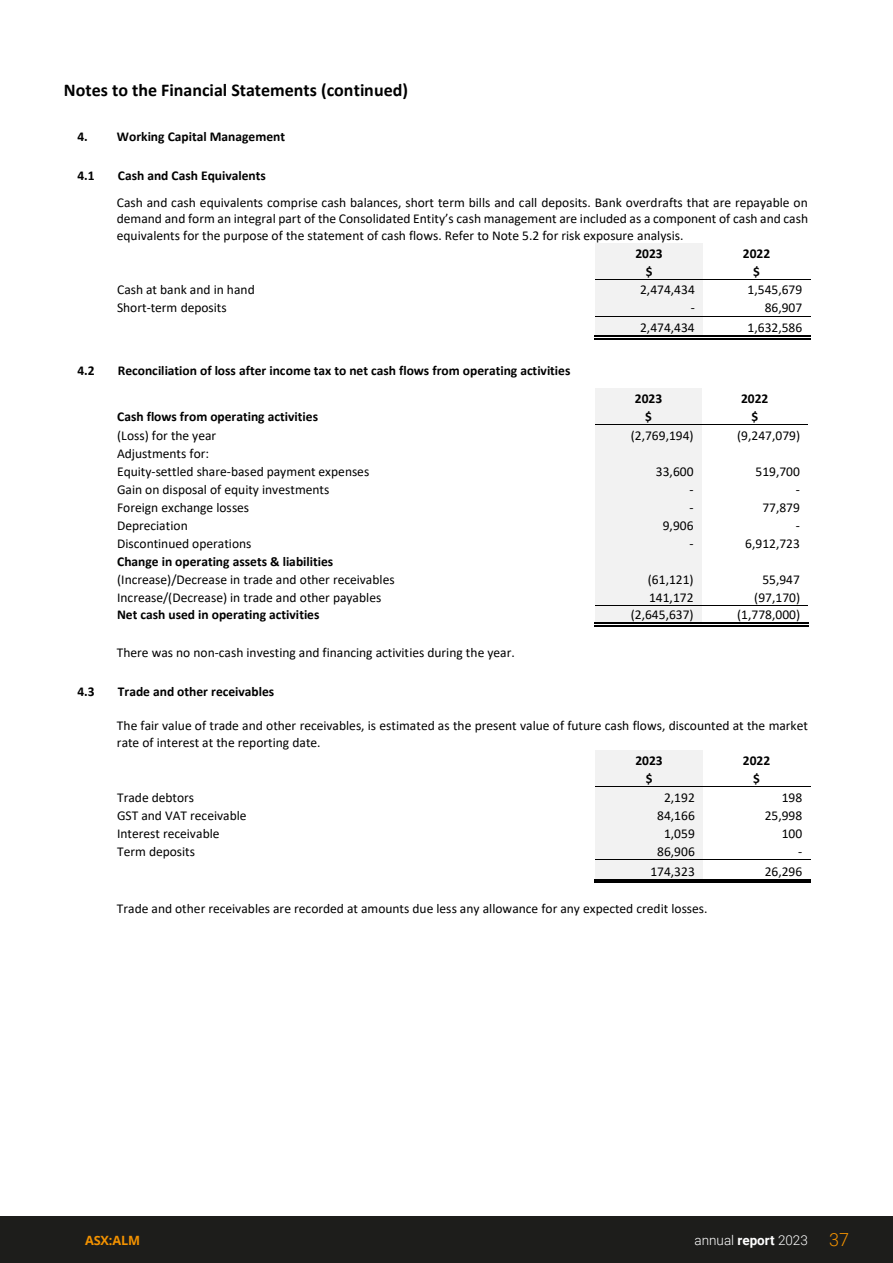
<style>
.page{position:relative;width:893px;height:1263px;background:#fff}
.page>*{position:absolute;margin:0;border:0;box-sizing:border-box;transform-origin:0 0}
.t1{font:700 18px "Calibri";color:#000}
.t2{font:13.5px/16.4px "Calibri";color:#000}
.t3{font:700 13.5px "Calibri";color:#000}
.t4{font:300 13.5px "Roboto";color:#fff}
.t5{font:700 12.75px "Open Sans";letter-spacing:-.01em;color:#f39200}
.s1{font-weight:700}
.s2{font-size:18px;color:#f39200}
</style>
<div class="page">
<div style="left:0;top:1216px;width:893px;height:47px;background:#1d1d1b"></div>
<div style="left:595px;top:243px;width:108px;height:18px;background:#f2f2f2"></div>
<div style="left:595px;top:261px;width:108px;height:18px;background:#f2f2f2"></div>
<div style="left:595px;top:280px;width:108px;height:18px;background:#f2f2f2"></div>
<hr style="left:595px;top:279px;width:108px;height:1px;background:#000">
<hr style="left:704px;top:279px;width:106px;height:1px;background:#000">
<div style="left:595px;top:298px;width:108px;height:18px;background:#f2f2f2"></div>
<div style="left:595px;top:317px;width:108px;height:19px;background:#f2f2f2"></div>
<hr style="left:595px;top:316px;width:108px;height:1px;background:#000">
<hr style="left:704px;top:316px;width:106px;height:1px;background:#000">
<hr style="left:594px;top:338px;width:109px;height:1px;background:#000">
<hr style="left:594px;top:336px;width:109px;height:1px;background:#000">
<hr style="left:705px;top:338px;width:105px;height:1px;background:#000">
<hr style="left:705px;top:336px;width:105px;height:1px;background:#000">
<div style="left:595px;top:389px;width:107px;height:18px;background:#f2f2f2"></div>
<div style="left:595px;top:407px;width:107px;height:18px;background:#f2f2f2"></div>
<div style="left:595px;top:425px;width:107px;height:18px;background:#f2f2f2"></div>
<hr style="left:595px;top:425px;width:107px;height:1px;background:#000">
<hr style="left:703px;top:425px;width:105px;height:1px;background:#000">
<div style="left:595px;top:443px;width:107px;height:18px;background:#f2f2f2"></div>
<div style="left:595px;top:461px;width:107px;height:18px;background:#f2f2f2"></div>
<div style="left:595px;top:479px;width:107px;height:18px;background:#f2f2f2"></div>
<div style="left:595px;top:497px;width:107px;height:18px;background:#f2f2f2"></div>
<div style="left:595px;top:515px;width:107px;height:18px;background:#f2f2f2"></div>
<div style="left:595px;top:533px;width:107px;height:18px;background:#f2f2f2"></div>
<div style="left:595px;top:551px;width:107px;height:18px;background:#f2f2f2"></div>
<div style="left:595px;top:569px;width:107px;height:18px;background:#f2f2f2"></div>
<div style="left:595px;top:587px;width:107px;height:18px;background:#f2f2f2"></div>
<div style="left:595px;top:606px;width:107px;height:17px;background:#f2f2f2"></div>
<hr style="left:595px;top:605px;width:107px;height:1px;background:#000">
<hr style="left:703px;top:605px;width:105px;height:1px;background:#000">
<hr style="left:594px;top:625px;width:108px;height:1px;background:#000">
<hr style="left:594px;top:623px;width:108px;height:1px;background:#000">
<hr style="left:704px;top:625px;width:104px;height:1px;background:#000">
<hr style="left:704px;top:623px;width:104px;height:1px;background:#000">
<div style="left:595px;top:750px;width:108px;height:18px;background:#f2f2f2"></div>
<div style="left:595px;top:768px;width:108px;height:18px;background:#f2f2f2"></div>
<div style="left:595px;top:787px;width:108px;height:18px;background:#f2f2f2"></div>
<hr style="left:595px;top:786px;width:108px;height:1px;background:#000">
<hr style="left:704px;top:786px;width:106px;height:1px;background:#000">
<div style="left:595px;top:805px;width:108px;height:18px;background:#f2f2f2"></div>
<div style="left:595px;top:823px;width:108px;height:18px;background:#f2f2f2"></div>
<div style="left:595px;top:841px;width:108px;height:18px;background:#f2f2f2"></div>
<div style="left:595px;top:860px;width:108px;height:19px;background:#f2f2f2"></div>
<hr style="left:595px;top:859px;width:108px;height:1px;background:#000">
<hr style="left:704px;top:859px;width:106px;height:1px;background:#000">
<hr style="left:594px;top:881px;width:109px;height:1px;background:#000">
<hr style="left:594px;top:879px;width:109px;height:1px;background:#000">
<hr style="left:705px;top:881px;width:105px;height:1px;background:#000">
<hr style="left:705px;top:879px;width:105px;height:1px;background:#000">
<p class="t1" style="left:64px;top:77px;width:346px">Notes to the Financial Statements (continued)</p>
<p class="t3" style="left:77px;top:127px;width:209px">4. Working Capital Management</p>
<p class="t3" style="left:77px;top:166px;width:19px">4.1</p>
<p class="t2" style="left:117px;top:162px;width:692px;line-height:26.8px"><span class="s1">Cash and Cash Equivalents<br></span>Cash and cash equivalents comprise cash balances, short term bills and call deposits. Bank overdrafts that are repayable on</p>
<p class="t2" style="left:117px;top:210px;width:693px">demand and form an integral part of the Consolidated Entity’s cash management are included as a component of cash and cash equivalents for the purpose of the statement of cash flows. Refer to Note 5.2 for risk exposure analysis.</p>
<p class="t3" style="left:635px;top:244px;width:29px">2023</p>
<p class="t3" style="left:743px;top:244px;width:29px">2022</p>
<p class="t3" style="left:646px;top:262px;width:8px">$</p>
<p class="t3" style="left:753px;top:262px;width:8px">$</p>
<p class="t2" style="left:117px;top:281px;width:139px">Cash at bank and in hand</p>
<p class="t2" style="left:640px;top:281px;width:56px">2,474,434</p>
<p class="t2" style="left:748px;top:281px;width:56px">1,545,679</p>
<p class="t2" style="left:117px;top:299px;width:111px">Short-term deposits</p>
<p class="t2" style="left:691px;top:299px;width:6px">-</p>
<p class="t2" style="left:765px;top:299px;width:39px">86,907</p>
<p class="t2" style="left:640px;top:319px;width:56px">2,474,434</p>
<p class="t2" style="left:748px;top:319px;width:56px">1,632,586</p>
<p class="t3" style="left:77px;top:361px;width:19px">4.2</p>
<p class="t3" style="left:118px;top:361px;width:454px">Reconciliation of loss after income tax to net cash flows from operating activities</p>
<p class="t3" style="left:635px;top:389px;width:29px">2023</p>
<p class="t3" style="left:741px;top:389px;width:29px">2022</p>
<p class="t3" style="left:117px;top:407px;width:202px">Cash flows from operating activities</p>
<p class="t3" style="left:645px;top:407px;width:8px">$</p>
<p class="t3" style="left:751px;top:407px;width:8px">$</p>
<p class="t2" style="left:117px;top:427px;width:101px">(Loss) for the year</p>
<p class="t2" style="left:631px;top:427px;width:64px">(2,769,194)</p>
<p class="t2" style="left:737px;top:427px;width:64px">(9,247,079)</p>
<p class="t2" style="left:117px;top:444px;width:254px;line-height:18px">Adjustments for:<br>Equity-settled share-based payment expenses</p>
<p class="t2" style="left:656px;top:463px;width:39px">33,600</p>
<p class="t2" style="left:755px;top:463px;width:46px">519,700</p>
<p class="t2" style="left:117px;top:481px;width:214px">Gain on disposal of equity investments</p>
<p class="t2" style="left:689px;top:481px;width:6px">-</p>
<p class="t2" style="left:796px;top:481px;width:6px">-</p>
<p class="t2" style="left:117px;top:499px;width:134px">Foreign exchange losses</p>
<p class="t2" style="left:689px;top:499px;width:6px">-</p>
<p class="t2" style="left:762px;top:499px;width:39px">77,879</p>
<p class="t2" style="left:117px;top:517px;width:72px">Depreciation</p>
<p class="t2" style="left:663px;top:517px;width:32px">9,906</p>
<p class="t2" style="left:796px;top:517px;width:6px">-</p>
<p class="t2" style="left:117px;top:535px;width:136px">Discontinued operations</p>
<p class="t2" style="left:689px;top:535px;width:6px">-</p>
<p class="t2" style="left:745px;top:535px;width:56px">6,912,723</p>
<p class="t2" style="left:117px;top:552px;width:279px;line-height:18px"><span class="s1">Change in operating assets &amp; liabilities </span>(Increase)/Decrease in trade and other receivables</p>
<p class="t2" style="left:648px;top:571px;width:47px">(61,121)</p>
<p class="t2" style="left:762px;top:571px;width:39px">55,947</p>
<p class="t2" style="left:117px;top:589px;width:266px">Increase/(Decrease) in trade and other payables</p>
<p class="t2" style="left:649px;top:589px;width:46px">141,172</p>
<p class="t2" style="left:754px;top:589px;width:47px">(97,170)</p>
<p class="t3" style="left:117px;top:605px;width:204px">Net cash used in operating activities</p>
<p class="t2" style="left:631px;top:606px;width:64px">(2,645,637)</p>
<p class="t2" style="left:737px;top:606px;width:64px">(1,778,000)</p>
<p class="t2" style="left:117px;top:644px;width:399px">There was no non-cash investing and financing activities during the year.</p>
<p class="t3" style="left:77px;top:682px;width:19px">4.3</p>
<p class="t3" style="left:118px;top:682px;width:158px">Trade and other receivables</p>
<p class="t2" style="left:117px;top:717px;width:693px">The fair value of trade and other receivables, is estimated as the present value of future cash flows, discounted at the market rate of interest at the reporting date.</p>
<p class="t3" style="left:635px;top:751px;width:29px">2023</p>
<p class="t3" style="left:743px;top:751px;width:29px">2022</p>
<p class="t3" style="left:646px;top:769px;width:8px">$</p>
<p class="t3" style="left:753px;top:769px;width:8px">$</p>
<p class="t2" style="left:117px;top:789px;width:79px">Trade debtors</p>
<p class="t2" style="left:664px;top:789px;width:32px">2,192</p>
<p class="t2" style="left:782px;top:789px;width:22px">198</p>
<p class="t2" style="left:117px;top:807px;width:131px">GST and VAT receivable</p>
<p class="t2" style="left:657px;top:807px;width:39px">84,166</p>
<p class="t2" style="left:765px;top:807px;width:39px">25,998</p>
<p class="t2" style="left:117px;top:825px;width:104px">Interest receivable</p>
<p class="t2" style="left:664px;top:825px;width:32px">1,059</p>
<p class="t2" style="left:782px;top:825px;width:22px">100</p>
<p class="t2" style="left:117px;top:843px;width:80px">Term deposits</p>
<p class="t2" style="left:657px;top:843px;width:39px">86,906</p>
<p class="t2" style="left:798px;top:843px;width:6px">-</p>
<p class="t2" style="left:650px;top:862px;width:46px">174,323</p>
<p class="t2" style="left:765px;top:862px;width:39px">26,296</p>
<p class="t2" style="left:117px;top:900px;width:592px">Trade and other receivables are recorded at amounts due less any allowance for any expected credit losses.</p>
<p class="t5" style="left:85px;top:1231px;width:57px">ASX:ALM</p>
<p class="t4" style="left:695px;top:1230px;width:156px">annual <span class="s1">report</span> 2023 <span class="s2">37</span></p>
</div>
